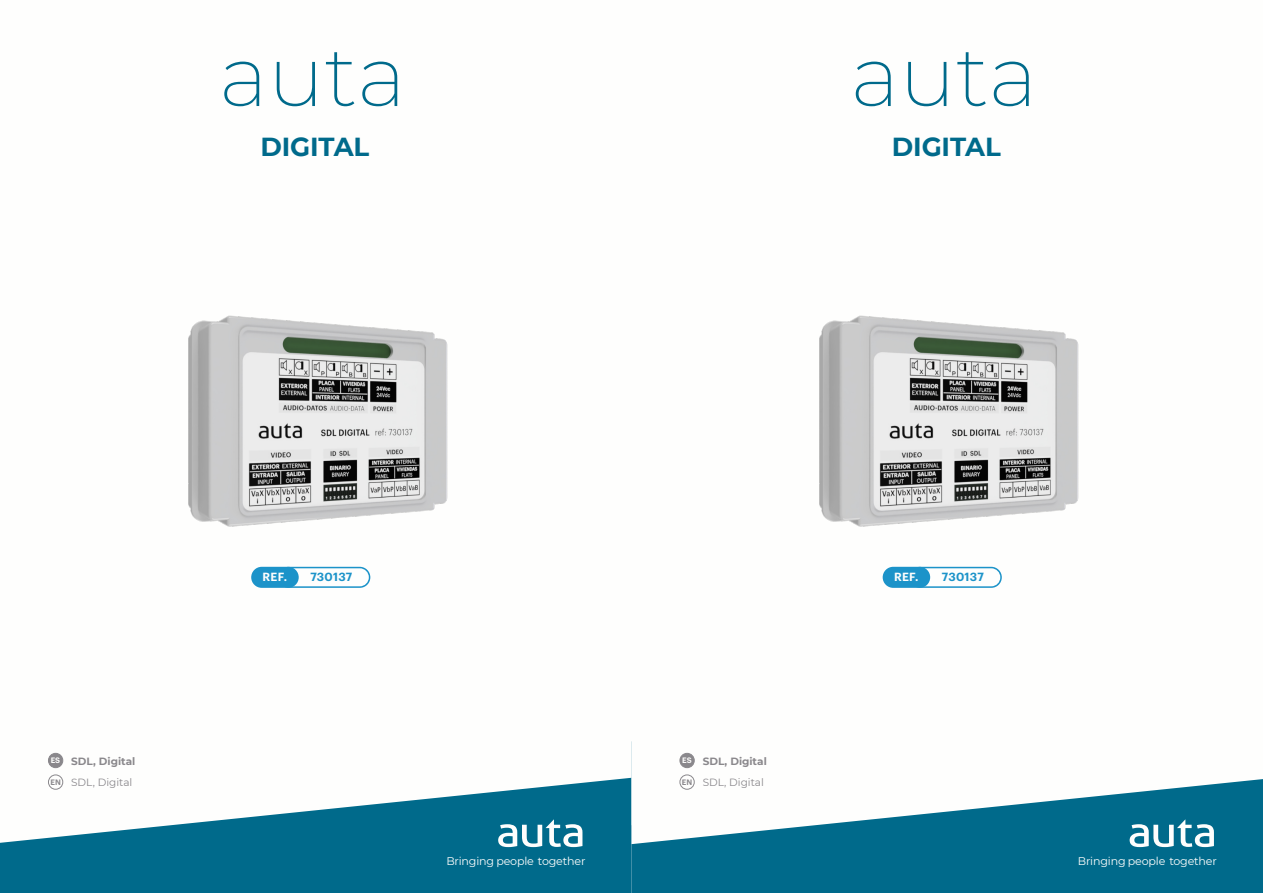
<style>
.page{position:relative;width:1263px;height:893px;background:#fff}
.page>*{position:absolute;margin:0;border:0;box-sizing:border-box;transform-origin:0 0}
.t1{font:200 85.05px "Montserrat";letter-spacing:-.005em;color:#006a8b}
.t2{font:700 26.1px "Montserrat";letter-spacing:-.005em;color:#006a8b}
.t3{font:600 11.55px "Graphik";letter-spacing:.025em;color:#1c93c9}
.t4{font:600 11.55px "Graphik";letter-spacing:.025em;color:#fefefd}
.t5{font:11.1px "Montserrat";letter-spacing:-.015em;color:#fefefd}
.t6{font:10.5px "Montserrat";color:#8a888c}
.t7{font:700 10.5px "Montserrat";color:#8a888c}
.t8{font:600 7.65px "Graphik";color:#fefefd}
.s1{font-family:"Graphik";font-weight:600;font-size:7.65px}
</style>
<div class="page">
<div style="left:0;top:844px;width:631px;height:49px;background:#006a8b"></div>
<svg style="left:498px;top:844px;width:84px;height:3px"></svg>
<div style="left:631px;top:844px;width:632px;height:49px;background:#006a8b"></div>
<svg style="left:1130px;top:844px;width:84px;height:3px"></svg>
<svg style="left:0;top:566px;width:631px;height:278px"></svg>
<svg style="left:631px;top:566px;width:632px;height:278px"></svg>
<div style="left:48px;top:774px;width:15px;height:16px;border:1px solid #8a888c;border-radius:50%"></div>
<div style="left:679px;top:774px;width:16px;height:16px;border:1px solid #8a888c;border-radius:50%"></div>
<div style="left:48px;top:753px;width:15px;height:15px;background:#8a888c;border-radius:50%"></div>
<div style="left:48px;top:753px;width:15px;height:15px;border:1px solid #8a888c;border-radius:50%"></div>
<div style="left:680px;top:753px;width:14px;height:15px;background:#8a888c;border-radius:50%"></div>
<div style="left:679px;top:753px;width:16px;height:15px;border:1px solid #8a888c;border-radius:50%"></div>
<svg style="left:292px;top:567px;width:78px;height:21px"></svg>
<div style="left:251px;top:567px;width:48px;height:21px;background:#1c93c9;border-radius:11px"></div>
<svg style="left:923px;top:567px;width:79px;height:21px"></svg>
<div style="left:883px;top:567px;width:47px;height:21px;background:#1c93c9;border-radius:11px"></div>
<img style="left:188px;top:315px;width:260px;height:212px">
<img style="left:819px;top:315px;width:260px;height:212px">
<h1 class="t1" style="left:219px;top:24px;width:189px">auta</h1>
<h1 class="t1" style="left:850px;top:24px;width:189px">auta</h1>
<h2 class="t2" style="left:260px;top:131px;width:110px">DIGITAL</h2>
<h2 class="t2" style="left:892px;top:131px;width:110px">DIGITAL</h2>
<p class="t4" style="left:263px;top:572px;width:26px">REF.</p>
<p class="t3" style="left:310px;top:572px;width:44px">730137</p>
<p class="t4" style="left:894px;top:572px;width:26px">REF.</p>
<p class="t3" style="left:942px;top:572px;width:44px">730137</p>
<p class="t7" style="left:71px;top:755px;width:66px">SDL, Digital</p>
<p class="t7" style="left:703px;top:755px;width:66px">SDL, Digital</p>
<p class="t6" style="left:50px;top:776px;width:84px"><span class="s1">EN</span> SDL, Digital</p>
<p class="t6" style="left:682px;top:776px;width:84px"><span class="s1">EN</span> SDL, Digital</p>
<p class="t8" style="left:51px;top:757px;width:11px">ES</p>
<p class="t8" style="left:682px;top:757px;width:11px">ES</p>
<p class="t5" style="left:446px;top:854px;width:140px">Bringing people together</p>
<p class="t5" style="left:1078px;top:854px;width:141px">Bringing people together</p>
</div>
